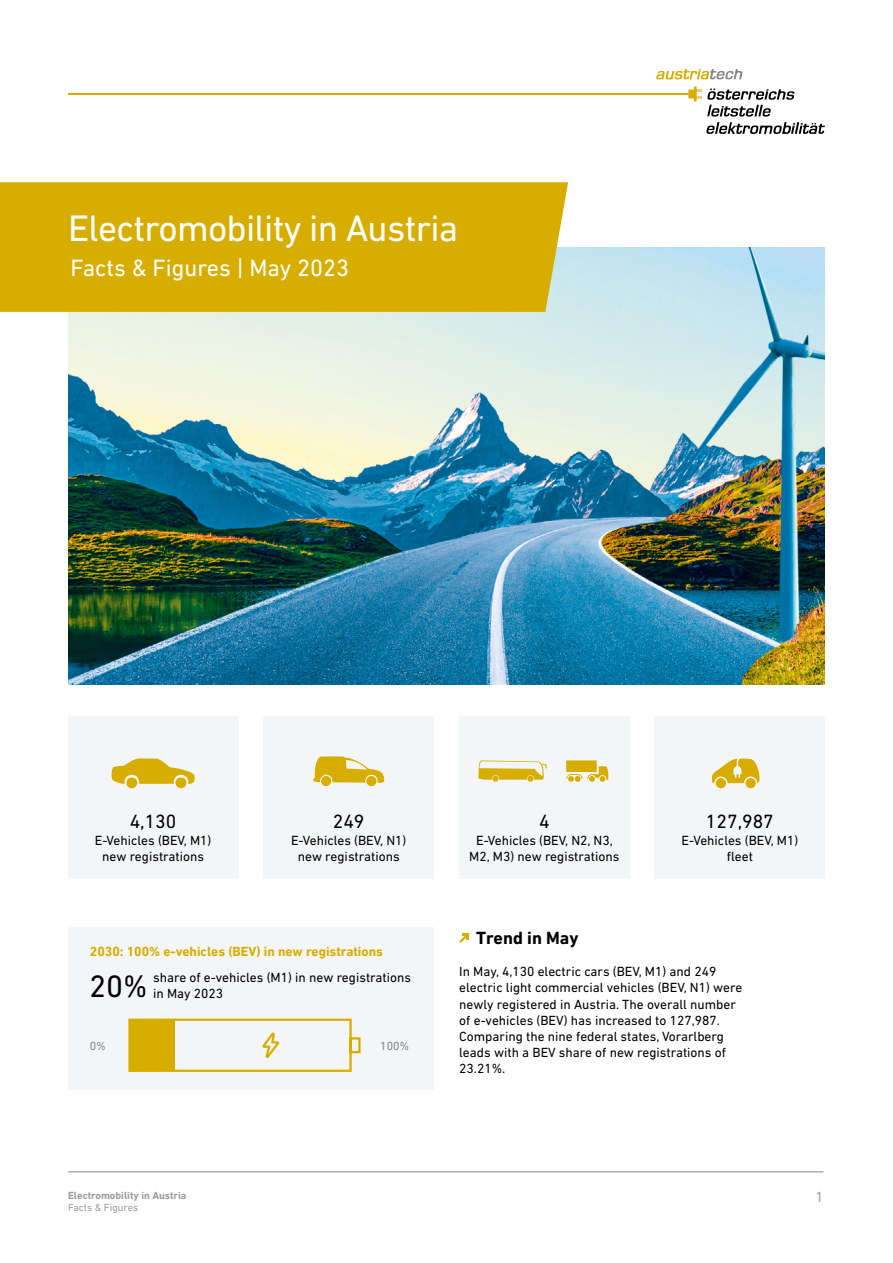
<style>
.page{position:relative;width:893px;height:1263px;background:#fff}
.page>*{position:absolute;margin:0;border:0;box-sizing:border-box;transform-origin:0 0}
.t1{font:37.5px "DIN Next LT Pro";letter-spacing:-.02em;color:#fff}
.P_Body{font:31.5px "DIN Next LT Pro";color:#000}
.H2{font:24px "DIN Next LT Pro";color:#fff}
.P_Body-2{font:19.5px "DIN Next LT Pro";color:#000}
.H2-2{font:700 18px "DIN Next LT Pro";color:#000}
.t2{font:15px "DIN Next LT Pro";color:#9d9d9c}
.P_Body-3{font:13.5px/16.2px "DIN Next LT Pro";color:#000;text-align:center}
.P_Body-4{font:700 13.5px "DIN Next LT Pro";color:#d7ae00}
.t3{font:12px "DIN Next LT Pro";color:#878787}
.t4{font:700 10.5px "DIN Next LT Pro";color:#9d9d9c}
.t5{font:10.5px "DIN Next LT Pro";color:#9d9d9c}
</style>
<div class="page">
<img style="left:68px;top:247px;width:757px;height:437px">
<div style="left:0;top:182px;width:568px;height:130px;background:#d7ae00"></div>
<div style="left:68px;top:927px;width:366px;height:162px;background:#f4f5f6"></div>
<div style="left:68px;top:717px;width:170px;height:162px;background:#f4f5f6"></div>
<div style="left:264px;top:717px;width:170px;height:162px;background:#f4f5f6"></div>
<div style="left:655px;top:717px;width:170px;height:162px;background:#f4f5f6"></div>
<div style="left:459px;top:717px;width:170px;height:162px;background:#f4f5f6"></div>
<svg style="left:459px;top:933px;width:10px;height:10px"></svg>
<svg style="left:111px;top:758px;width:84px;height:30px"></svg>
<svg style="left:313px;top:756px;width:71px;height:30px"></svg>
<svg style="left:566px;top:760px;width:42px;height:22px"></svg>
<svg style="left:478px;top:760px;width:69px;height:22px"></svg>
<svg style="left:128px;top:1018px;width:233px;height:54px"></svg>
<div style="left:129px;top:1019px;width:46px;height:52px;background:#d7ae00"></div>
<svg style="left:712px;top:758px;width:48px;height:25px"></svg>
<div style="left:745px;top:778px;width:11px;height:10px;background:#d7ae00;border-radius:50%"></div>
<div style="left:716px;top:778px;width:10px;height:10px;background:#d7ae00;border-radius:50%"></div>
<hr style="left:68px;top:93px;width:620px;height:2px;background:#d7ae00">
<svg style="left:656px;top:69px;width:87px;height:10px"></svg>
<svg style="left:688px;top:87px;width:137px;height:47px"></svg>
<hr style="left:68px;top:1171px;width:755px;height:1px;background:#878787">
<h1 class="t1" style="left:68px;top:207px;width:392px">Electromobility in Austria</h1>
<h2 class="H2" style="left:71px;top:254px;width:280px">Facts &amp; Figures | May 2023</h2>
<p class="P_Body-2" style="left:130px;top:810px;width:48px">4,130</p>
<p class="P_Body-3" style="left:95px;top:832px;width:118px">E-Vehicles (BEV, M1) new registrations</p>
<p class="P_Body-2" style="left:333px;top:810px;width:33px">249</p>
<p class="P_Body-3" style="left:291px;top:832px;width:117px">E-Vehicles (BEV, N1) new registrations</p>
<p class="P_Body-2" style="left:539px;top:810px;width:12px">4</p>
<p class="P_Body-3" style="left:469px;top:832px;width:152px">E-Vehicles (BEV, N2, N3,<br>M2, M3) new registrations</p>
<p class="P_Body-2" style="left:706px;top:810px;width:69px">127,987</p>
<p class="P_Body-3" style="left:682px;top:832px;width:118px">E-Vehicles (BEV, M1)</p>
<p class="P_Body-3" style="left:727px;top:848px;width:28px">fleet</p>
<p class="P_Body-4" style="left:90px;top:943px;width:294px">2030: 100% e-vehicles (BEV) in new registrations</p>
<p class="P_Body" style="left:89px;top:968px;width:60px">20%</p>
<p class="P_Body-3" style="left:153px;top:969px;width:259px;text-align:left">share of e-vehicles (M1) in new registrations in May 2023</p>
<p class="t3" style="left:90px;top:1039px;width:17px">0%</p>
<p class="t3" style="left:380px;top:1039px;width:30px">100%</p>
<h2 class="H2-2" style="left:476px;top:927px;width:104px">Trend in May</h2>
<p class="P_Body-3" style="left:459px;top:963px;width:284px;text-align:left">In May, 4,130 electric cars (BEV, M1) and 249 electric light commercial vehicles (BEV, N1) were newly registered in Austria. The overall number of e-vehicles (BEV) has increased to 127,987.<br>Comparing the nine federal states, Vorarlberg leads with a BEV share of new registrations of 23.21%.</p>
<p class="t4" style="left:68px;top:1189px;width:120px">Electromobility in Austria</p>
<p class="t2" style="left:815px;top:1188px;width:10px">1</p>
<p class="t5" style="left:68px;top:1201px;width:72px">Facts &amp; Figures</p>
</div>
